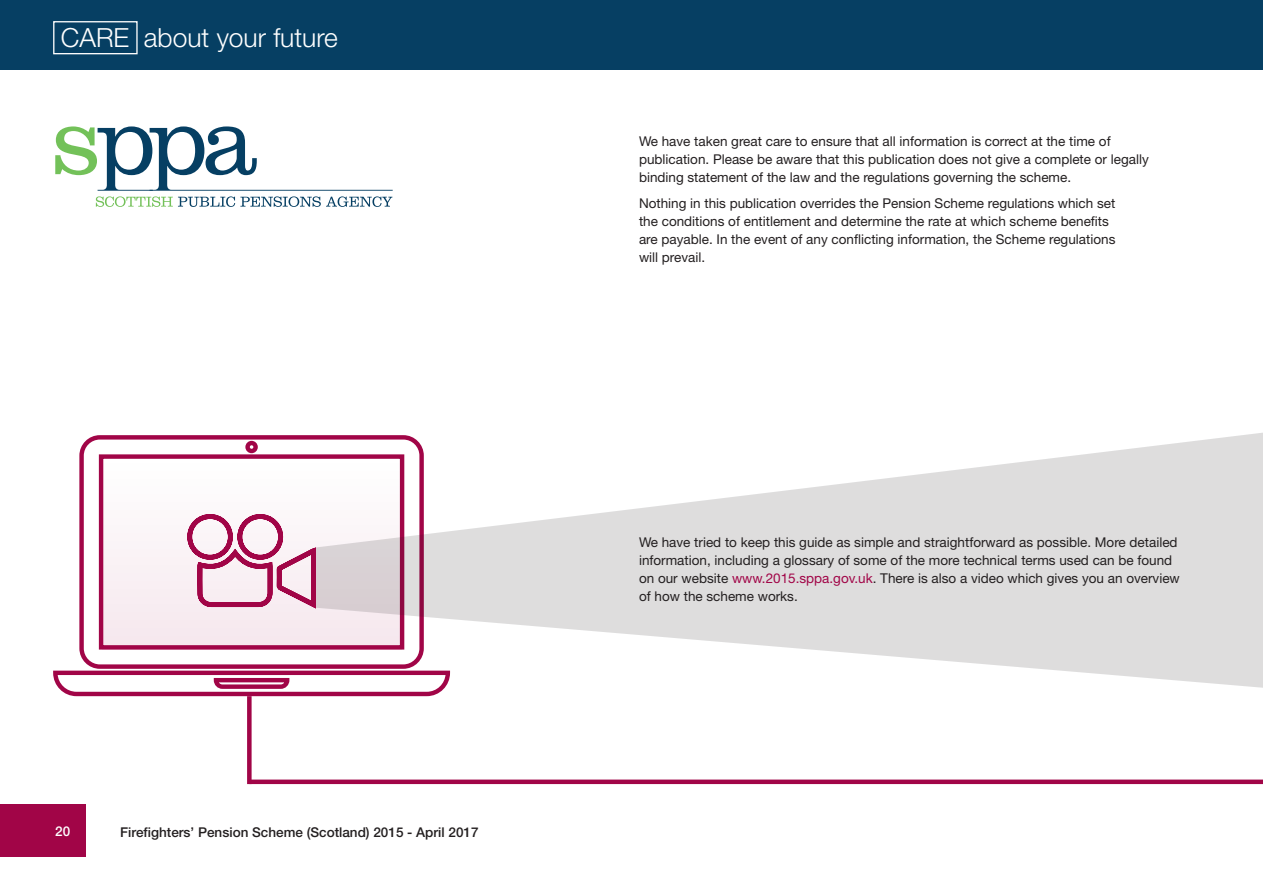
<style>
.page{position:relative;width:1263px;height:893px;background:#fff}
.page>*{position:absolute;margin:0;border:0;box-sizing:border-box;transform-origin:0 0}
.t1{font:300 26.4px "Helvetica Neue LT Std";color:#fff}
.t2{font:13.5px/18px "Helvetica Neue LT Std";color:#231f20}
.t3{font:500 13.5px "Helvetica Neue LT Std";color:#231f20}
.t4{font:500 13.5px "Helvetica Neue LT Std";color:#fff}
.s1{color:#a10547}
</style>
<div class="page">
<div style="left:0;top:0;width:1263px;height:70px;background:#063f63"></div>
<div style="left:53px;top:21px;width:85px;height:33px;border:1px solid #fff"></div>
<div style="left:0;top:805px;width:86px;height:52px;background:#a10547"></div>
<svg style="left:53px;top:670px;width:390px;height:27px"></svg>
<svg style="left:79px;top:435px;width:237px;height:234px"></svg>
<svg style="left:98px;top:453px;width:218px;height:198px"></svg>
<svg style="left:102px;top:457px;width:214px;height:193px;fill:#faf4f7"></svg>
<svg style="left:316px;top:433px;width:947px;height:257px;fill:#dedddd"></svg>
<svg style="left:185px;top:512px;width:135px;height:100px"></svg>
<hr style="left:249px;top:780px;width:1014px;height:4px;background:#a10547">
<div style="left:247px;top:696px;width:5px;height:88px;background:#a10547"></div>
<svg style="left:55px;top:126px;width:338px;height:81px"></svg>
<h1 class="t1" style="left:61px;top:22px;width:279px">CARE about your future</h1>
<p class="t4" style="left:55px;top:823px;width:17px">20</p>
<p class="t3" style="left:120px;top:824px;width:360px">Firefighters’ Pension Scheme (Scotland) 2015 - April 2017</p>
<p class="t2" style="left:639px;top:132px;width:511px">We have taken great care to ensure that all information is correct at the time of publication. Please be aware that this publication does not give a complete or legally binding statement of the law and the regulations governing the scheme.</p>
<p class="t2" style="left:639px;top:194px;width:478px">Nothing in this publication overrides the Pension Scheme regulations which set the conditions of entitlement and determine the rate at which scheme benefits are payable. In the event of any conflicting information, the Scheme regulations will prevail.</p>
<p class="t2" style="left:639px;top:533px;width:542px">We have tried to keep this guide as simple and straightforward as possible. More detailed information, including a glossary of some of the more technical terms used can be found on our website <span class="s1">www.2015.sppa.gov.uk</span>. There is also a video which gives you an overview of how the scheme works.</p>
</div>
